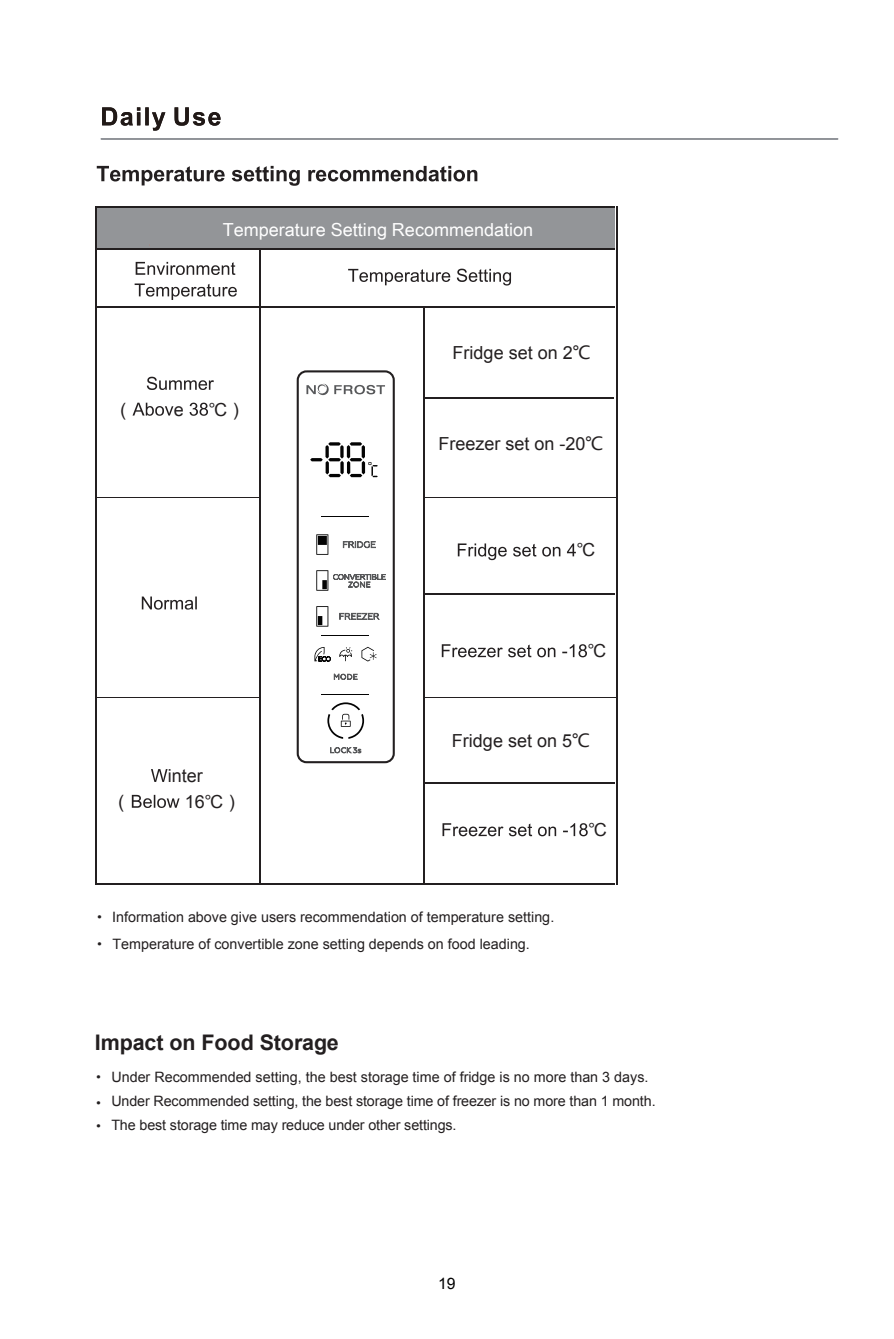
<style>
.page{position:relative;width:894px;height:1339px;background:#fff}
.page>*{position:absolute;margin:0;border:0;box-sizing:border-box;transform-origin:0 0}
.t1{font:700 21.38px "Arial";letter-spacing:-.005em;color:#231f20}
.t2{font:18px "Arial";color:#231f20}
.t3{font:18px "Arial Unicode MS";color:#fff}
.t4{font:18px "Arial Unicode MS";color:#231f20}
.t5{font:15.75px "Arial";color:#000}
.t6{font:14.4px/23.8px "Arial";color:#231f20}
.s1{font-family:"Arial Unicode MS"}
.s2{font-family:"Microsoft Ya Hei"}
.s3{font-family:"Sim Sun"}
</style>
<div class="page">
<hr style="left:101px;top:138px;width:736px;height:2px;background:#909398">
<div style="left:96px;top:207px;width:518px;height:42px;background:#939598"></div>
<svg style="left:97px;top:166px;width:380px;height:20px"></svg>
<svg style="left:136px;top:262px;width:99px;height:13px"></svg>
<svg style="left:135px;top:283px;width:102px;height:17px"></svg>
<svg style="left:348px;top:269px;width:163px;height:16px"></svg>
<svg style="left:147px;top:377px;width:67px;height:13px"></svg>
<svg style="left:132px;top:403px;width:41px;height:13px"></svg>
<svg style="left:189px;top:403px;width:19px;height:13px"></svg>
<svg style="left:142px;top:596px;width:55px;height:14px"></svg>
<svg style="left:151px;top:769px;width:16px;height:13px"></svg>
<svg style="left:132px;top:795px;width:47px;height:13px"></svg>
<hr style="left:259px;top:250px;width:1px;height:633px;background:#231f20">
<hr style="left:423px;top:307px;width:2px;height:576px;background:#231f20">
<hr style="left:97px;top:249px;width:517px;height:1px;background:#231f20">
<hr style="left:97px;top:306px;width:517px;height:2px;background:#231f20">
<hr style="left:96px;top:497px;width:164px;height:1px;background:#231f20">
<hr style="left:424px;top:397px;width:190px;height:1px;background:#231f20">
<hr style="left:424px;top:593px;width:190px;height:1px;background:#231f20">
<hr style="left:424px;top:782px;width:190px;height:1px;background:#231f20">
<hr style="left:95px;top:883px;width:519px;height:1px;background:#231f20">
<hr style="left:616px;top:206px;width:2px;height:678px;background:#231f20">
<hr style="left:95px;top:206px;width:2px;height:679px;background:#231f20">
<hr style="left:95px;top:206px;width:519px;height:2px;background:#231f20">
<hr style="left:425px;top:497px;width:192px;height:1px;background:#231f20">
<hr style="left:96px;top:697px;width:164px;height:1px;background:#231f20">
<hr style="left:425px;top:697px;width:192px;height:1px;background:#231f20">
<svg style="left:457px;top:543px;width:118px;height:17px"></svg>
<svg style="left:441px;top:644px;width:146px;height:13px"></svg>
<svg style="left:442px;top:823px;width:145px;height:13px"></svg>
<svg style="left:102px;top:107px;width:63px;height:24px"></svg>
<svg style="left:174px;top:107px;width:46px;height:19px"></svg>
<div style="left:296px;top:370px;width:98px;height:393px;border:2px solid #231f20;border-radius:9px"></div>
<svg style="left:334px;top:674px;width:23px;height:6px"></svg>
<svg style="left:343px;top:541px;width:32px;height:7px"></svg>
<svg style="left:330px;top:747px;width:31px;height:6px"></svg>
<svg style="left:339px;top:613px;width:40px;height:7px"></svg>
<hr style="left:321px;top:694px;width:48px;height:1px;background:#030303">
<svg style="left:310px;top:442px;width:67px;height:35px"></svg>
<hr style="left:321px;top:635px;width:48px;height:1px;background:#030303">
<hr style="left:321px;top:516px;width:48px;height:1px;background:#030303">
<svg style="left:327px;top:702px;width:37px;height:37px"></svg>
<svg style="left:306px;top:383px;width:79px;height:13px"></svg>
<svg style="left:339px;top:647px;width:13px;height:14px"></svg>
<svg style="left:361px;top:647px;width:15px;height:14px"></svg>
<svg style="left:314px;top:647px;width:17px;height:15px"></svg>
<svg style="left:316px;top:534px;width:12px;height:21px"></svg>
<div style="left:318px;top:536px;width:9px;height:9px;background:#030303"></div>
<svg style="left:316px;top:570px;width:69px;height:21px"></svg>
<svg style="left:316px;top:606px;width:12px;height:21px"></svg>
<p class="t3" style="left:222px;top:216px;width:312px">Temperature Setting Recommendation</p>
<p class="t4" style="left:114px;top:396px;width:19px">（</p>
<p class="t2" style="left:174px;top:397px;width:12px">e</p>
<p class="t4" style="left:209px;top:396px;width:38px">℃）</p>
<p class="t2" style="left:168px;top:764px;width:37px">inter</p>
<p class="t4" style="left:112px;top:788px;width:19px">（</p>
<p class="t2" style="left:185px;top:790px;width:58px">16<span class="s1">℃）</span></p>
<p class="t2" style="left:452px;top:341px;width:140px">Fridge set on 2<span class="s2">℃</span></p>
<p class="t2" style="left:438px;top:432px;width:167px">Freezer set on -20<span class="s2">℃</span></p>
<p class="t4" style="left:576px;top:537px;width:20px">℃</p>
<p class="t4" style="left:587px;top:638px;width:20px">℃</p>
<p class="t2" style="left:452px;top:729px;width:140px">Fridge set on 5<span class="s2">℃</span></p>
<p class="t4" style="left:588px;top:817px;width:20px">℃</p>
<p class="t6" style="left:92px;top:904px;width:463px;line-height:26.3px"><span class="s3">·</span> Information above give users recommendation of temperature setting. <span class="s3">·</span> Temperature of convertible zone setting depends on food leading.</p>
<h1 class="t1" style="left:95px;top:1031px;width:245px">Impact on Food Storage</h1>
<p class="t6" style="left:91px;top:1065px;width:565px"><span class="s3">·</span> Under Recommended setting, the best storage time of fridge is no more than 3 days. <span class="s3">·</span> Under Recommended setting, the best storage time of freezer is no more than 1 month. <span class="s3">·</span> The best storage time may reduce under other settings.</p>
<p class="t5" style="left:438px;top:1273px;width:19px">19</p>
</div>
